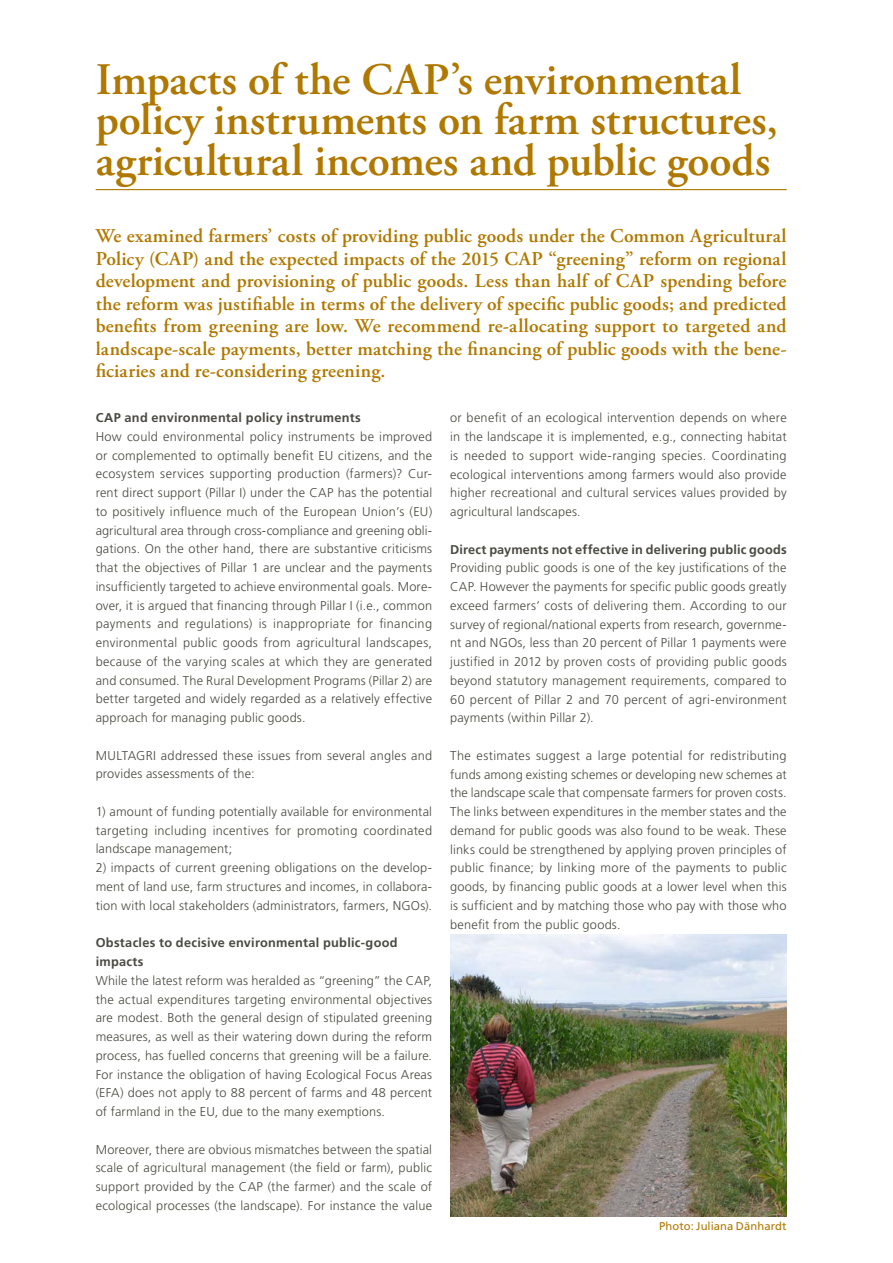
<style>
.page{position:relative;width:893px;height:1263px;background:#fff}
.page>*{position:absolute;margin:0;border:0;box-sizing:border-box;transform-origin:0 0}
.t1{font:600 45px/40.5px "Adobe Garamond Pro";color:#af7800}
.t2{font:600 19.5px/22.5px "Adobe Garamond Pro";letter-spacing:.01em;color:#af7800;text-align:justify}
.t3{font:300 12.75px/18.8px "Frutiger LT Std";letter-spacing:.015em;color:#4a4941;text-align:justify}
.t4{font:700 12.75px/18.8px "Frutiger LT Std";letter-spacing:.02em;color:#4a4941}
.t5{font:11.25px "Frutiger LT Std";letter-spacing:.01em;color:#af7800}
</style>
<div class="page">
<hr style="left:96px;top:189px;width:691px;height:1px;background:#af7800">
<img style="left:450px;top:934px;width:337px;height:282px">
<h1 class="t1" style="left:96px;top:60px;width:684px">Impacts of the CAP’s environmental policy instruments on farm structures, agricultural incomes and public goods</h1>
<p class="t2" style="left:96px;top:225px;width:692px">We examined farmers’ costs of providing public goods under the Common Agricultural Policy (CAP) and the expected impacts of the 2015 CAP “greening” reform on regional development and provisioning of public goods. Less than half of CAP spending before the reform was justifiable in terms of the delivery of specific public goods; and predicted benefits from greening are low. We recommend re-allocating support to targeted and landscape-scale payments, better matching the financing of public goods with the bene&shy;ficiaries and re-considering greening.</p>
<p class="t4" style="left:96px;top:408px;width:267px">CAP and environmental policy instruments</p>
<p class="t3" style="left:96px;top:427px;width:338px">How could environmental policy instruments be improved or complemented to optimally benefit EU citizens, and the ecosystem services supporting production (farmers)? Cur&shy;rent direct support (Pillar I) under the CAP has the potential to positively influence much of the European Union’s (EU) agricultural area through cross-compliance and greening obli&shy;gations. On the other hand, there are substantive criticisms that the objectives of Pillar 1 are unclear and the payments insufficiently targeted to achieve environmental goals. More&shy;over, it is argued that financing through Pillar I (i.e., common payments and regulations) is inappropriate for financing environmental public goods from agricultural landscapes, because of the varying scales at which they are generated and consumed. The Rural Development Programs (Pillar 2) are better targeted and widely regarded as a relatively effective approach for managing public goods.</p>
<p class="t3" style="left:96px;top:746px;width:338px">MULTAGRI addressed these issues from several angles and provides assessments of the:</p>
<p class="t3" style="left:96px;top:802px;width:338px">1) amount of funding potentially available for environmental targeting including incentives for promoting coordinated landscape management;</p>
<p class="t3" style="left:96px;top:859px;width:338px">2) impacts of current greening obligations on the develop&shy;ment of land use, farm structures and incomes, in collabora&shy;tion with local stakeholders (administrators, farmers, NGOs).</p>
<p class="t4" style="left:96px;top:933px;width:303px">Obstacles to decisive environmental public-good impacts</p>
<p class="t3" style="left:96px;top:971px;width:338px">While the latest reform was heralded as “greening” the CAP, the actual expenditures targeting environmental objectives are modest. Both the general design of stipulated greening measures, as well as their watering down during the reform process, has fuelled concerns that greening will be a failure.<br>For instance the obligation of having Ecological Focus Areas (EFA) does not apply to 88 percent of farms and 48 percent of farmland in the EU, due to the many exemptions.</p>
<p class="t3" style="left:96px;top:1140px;width:338px">Moreover, there are obvious mismatches between the spatial scale of agricultural management (the field or farm), public support provided by the CAP (the farmer) and the scale of ecological processes (the landscape). For instance the value</p>
<p class="t3" style="left:450px;top:409px;width:338px">or benefit of an ecological intervention depends on where in the landscape it is implemented, e.g., connecting habitat is needed to support wide-ranging species. Coordinating ecological interventions among farmers would also provide higher recreational and cultural services values provided by agricultural landscapes.</p>
<p class="t4" style="left:450px;top:540px;width:338px">Direct payments not effective in delivering public goods</p>
<p class="t3" style="left:450px;top:559px;width:338px">Providing public goods is one of the key justifications of the CAP. However the payments for specific public goods greatly exceed farmers’ costs of delivering them. According to our survey of regional/national experts from research, governme&shy;nt and NGOs, less than 20 percent of Pillar 1 payments were justified in 2012 by proven costs of providing public goods beyond statutory management requirements, compared to 60 percent of Pillar 2 and 70 percent of agri-environment payments (within Pillar 2).</p>
<p class="t3" style="left:450px;top:746px;width:338px">The estimates suggest a large potential for redistributing funds among existing schemes or developing new schemes at the landscape scale that compensate farmers for proven costs.<br>The links between expenditures in the member states and the demand for public goods was also found to be weak. These links could be strengthened by applying proven principles of public finance; by linking more of the payments to public goods, by financing public goods at a lower level when this is sufficient and by matching those who pay with those who benefit from the public goods.</p>
<p class="t5" style="left:659px;top:1219px;width:129px">Photo: Juliana Dänhardt</p>
</div>
